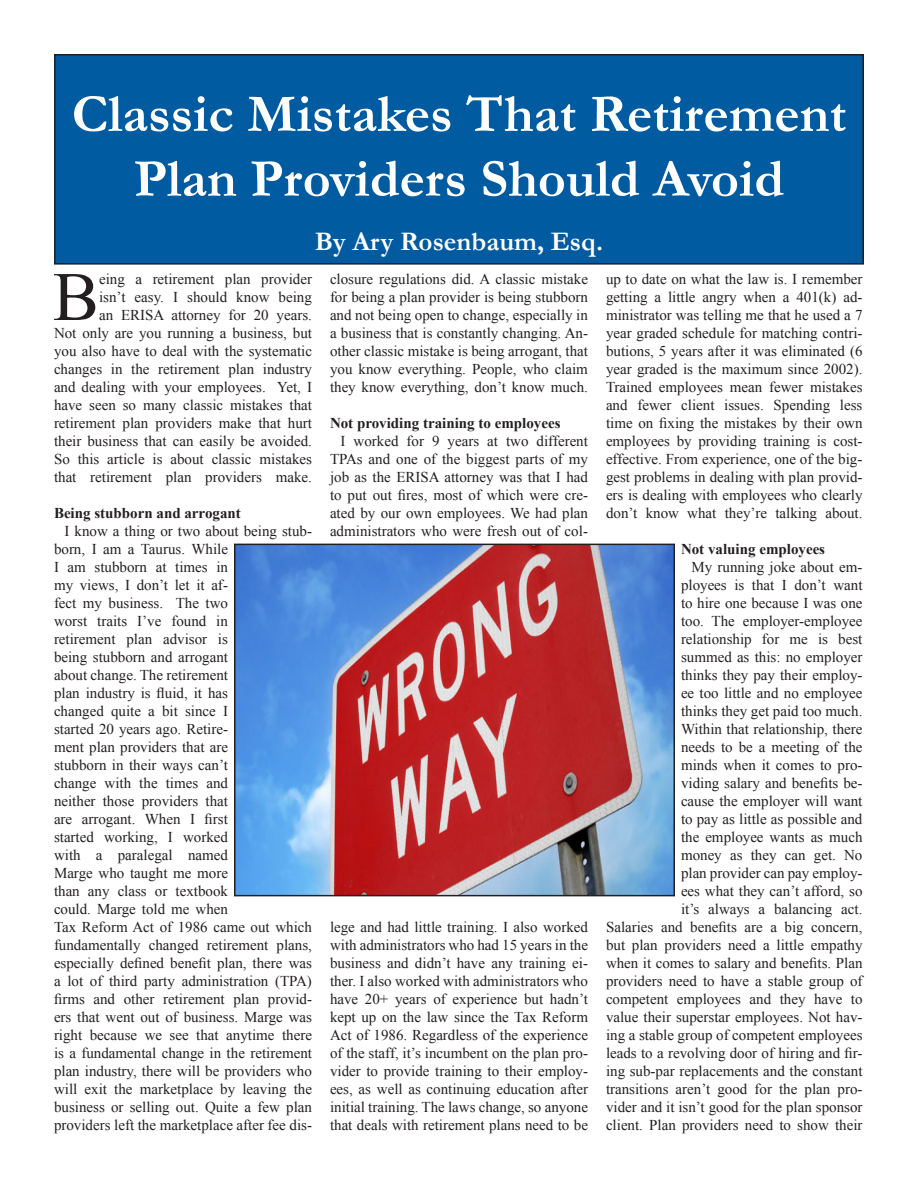
<style>
.page{position:relative;width:918px;height:1188px;background:#fff}
.page>*{position:absolute;margin:0;border:0;box-sizing:border-box;transform-origin:0 0}
.t1{font:69.3px "Times New Roman";color:#231f20}
.t2{font:700 54px/64.8px "Garamond";color:#fff;text-align:center}
.t3{font:700 27px "Garamond";color:#fff}
.t4{font:15px/18px "Times New Roman";color:#231f20;text-align:justify}
.t5{font:700 15px "Times New Roman";color:#231f20}
</style>
<div class="page">
<div style="left:55px;top:55px;width:808px;height:209px;background:#015ba0"></div>
<div style="left:54px;top:54px;width:810px;height:211px;border:2px solid #231f20"></div>
<img style="left:237px;top:547px;width:435px;height:346px">
<div style="left:234px;top:544px;width:441px;height:352px;border:2px solid #231f20"></div>
<p class="t2" style="left:72px;top:81px;width:776px">Classic Mistakes That Retirement<br>Plan Providers Should Avoid</p>
<p class="t3" style="left:315px;top:225px;width:290px">By Ary Rosenbaum, Esq.</p>
<p class="t1" style="left:53px;top:250px;width:48px">B</p>
<p class="t4" style="left:54px;top:270px;width:260px;text-align:right">eing a retirement plan provider<br>isn’t easy. I should know being<br>an ERISA attorney for 20 years.<br>Not only are you running a business, but you also have to deal with the systematic changes in the retirement plan industry and dealing with your employees. Yet, I have seen so many classic mistakes that retirement plan providers make that hurt their business that can easily be avoided.<br>So this article is about classic mistakes that retirement plan providers make.</p>
<p class="t5" style="left:54px;top:503px;width:188px">Being stubborn and arrogant</p>
<p class="t4" style="left:54px;top:522px;width:260px;text-align:left;text-indent:10px">I know a thing or two about being stub&shy;born, I am a Taurus. While<br>I am stubborn at times in<br>my views, I don’t let it af-<br>fect my business. The two<br>worst traits I’ve found in<br>retirement plan advisor is<br>being stubborn and arrogant<br>about change. The retirement<br>plan industry is fluid, it has<br>changed quite a bit since I<br>started 20 years ago. Retire-<br>ment plan providers that are<br>stubborn in their ways can’t<br>change with the times and<br>neither those providers that<br>are arrogant. When I first<br>started working, I worked<br>with a paralegal named<br>Marge who taught me more<br>than any class or textbook<br>could. Marge told me when<br>Tax Reform Act of 1986 came out which fundamentally changed retirement plans, especially defined benefit plan, there was a lot of third party administration (TPA) firms and other retirement plan provid&shy;ers that went out of business. Marge was right because we see that anytime there is a fundamental change in the retirement plan industry, there will be providers who will exit the marketplace by leaving the business or selling out. Quite a few plan providers left the marketplace after fee dis-</p>
<p class="t4" style="left:330px;top:270px;width:260px">closure regulations did. A classic mistake for being a plan provider is being stubborn and not being open to change, especially in a business that is constantly changing. An&shy;other classic mistake is being arrogant, that you know everything. People, who claim they know everything, don’t know much.</p>
<p class="t5" style="left:330px;top:413px;width:232px">Not providing training to employees</p>
<p class="t4" style="left:330px;top:432px;width:260px;text-indent:10px">I worked for 9 years at two different TPAs and one of the biggest parts of my job as the ERISA attorney was that I had to put out fires, most of which were cre&shy;ated by our own employees. We had plan administrators who were fresh out of col-</p>
<p class="t4" style="left:606px;top:270px;width:258px">up to date on what the law is. I remember getting a little angry when a 401(k) ad&shy;ministrator was telling me that he used a 7 year graded schedule for matching contri&shy;butions, 5 years after it was eliminated (6 year graded is the maximum since 2002).<br>Trained employees mean fewer mistakes and fewer client issues. Spending less time on fixing the mistakes by their own employees by providing training is cost&shy;effective. From experience, one of the big&shy;gest problems in dealing with plan provid&shy;ers is dealing with employees who clearly don’t know what they’re talking about.</p>
<p class="t5" style="left:681px;top:539px;width:146px">Not valuing employees</p>
<p class="t4" style="left:606px;top:558px;width:258px;text-align:right">My running joke about em-<br>ployees is that I don’t want<br>to hire one because I was one<br>too. The employer-employee<br>relationship for me is best<br>summed as this: no employer<br>thinks they pay their employ-<br>ee too little and no employee<br>thinks they get paid too much.<br>Within that relationship, there<br>needs to be a meeting of the<br>minds when it comes to pro-<br>viding salary and benefits be-<br>cause the employer will want<br>to pay as little as possible and<br>the employee wants as much<br>money as they can get. No<br>plan provider can pay employ-<br>ees what they can’t afford, so<br>it’s always a balancing act.<br>Salaries and benefits are a big concern, but plan providers need a little empathy when it comes to salary and benefits. Plan providers need to have a stable group of competent employees and they have to value their superstar employees. Not hav&shy;ing a stable group of competent employees leads to a revolving door of hiring and fir&shy;ing sub-par replacements and the constant transitions aren’t good for the plan pro&shy;vider and it isn’t good for the plan sponsor client. Plan providers need to show their</p>
<p class="t4" style="left:330px;top:918px;width:260px">lege and had little training. I also worked with administrators who had 15 years in the business and didn’t have any training ei&shy;ther. I also worked with administrators who have 20+ years of experience but hadn’t kept up on the law since the Tax Reform Act of 1986. Regardless of the experience of the staff, it’s incumbent on the plan pro&shy;vider to provide training to their employ&shy;ees, as well as continuing education after initial training. The laws change, so anyone that deals with retirement plans need to be</p>
</div>
